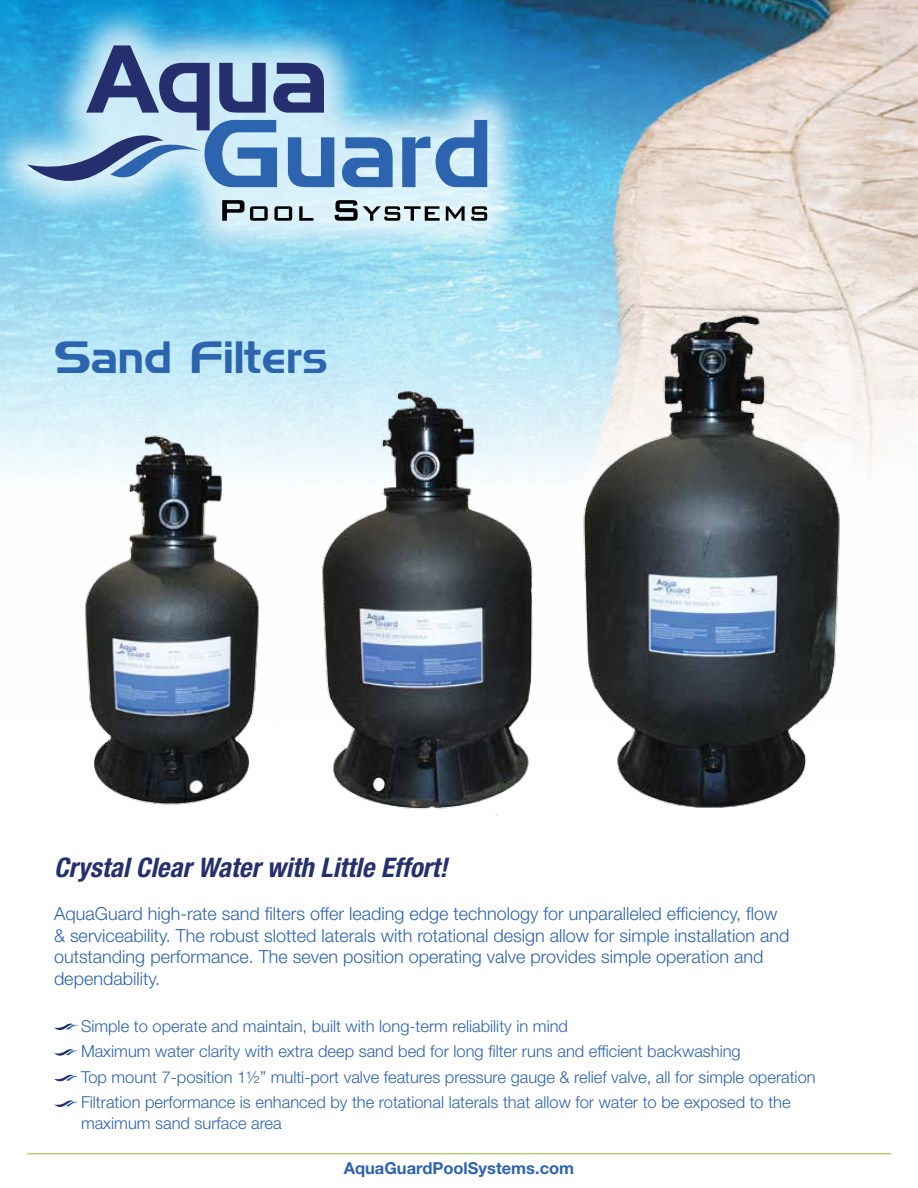
<style>
.page{position:relative;width:918px;height:1188px;background:#fff}
.page>*{position:absolute;margin:0;border:0;box-sizing:border-box;transform-origin:0 0}
.t1{font:45px "Denmark";color:#2d64af}
.t2{font:italic 700 condensed 27px "Helvetica Neue LT Std";color:#25306e}
.t3{font:300 18px/21.6px "Helvetica Neue LT Std";color:#2d64af}
.t4{font:300 16.5px/25.5px "Helvetica Neue LT Std";color:#2d64af}
.t5{font:700 16.5px "Helvetica Neue LT Std";color:#2d64af}
</style>
<div class="page">
<hr style="left:27px;top:1153px;width:864px;height:1px;background:#b4d46f">
<img style="left:0;top:0;width:918px;height:474px">
<div style="left:0;top:1px;width:533px;height:265px;background:#fff;opacity:.75"></div>
<svg style="left:222px;top:200px;width:22px;height:21px"></svg>
<svg style="left:250px;top:206px;width:18px;height:15px"></svg>
<svg style="left:274px;top:206px;width:18px;height:15px"></svg>
<svg style="left:299px;top:206px;width:14px;height:15px"></svg>
<svg style="left:335px;top:200px;width:105px;height:21px;background:#95a4a8"></svg>
<svg style="left:446px;top:206px;width:19px;height:15px"></svg>
<svg style="left:471px;top:206px;width:16px;height:15px"></svg>
<svg style="left:342px;top:137px;width:51px;height:50px;background:#5f8ec5"></svg>
<svg style="left:402px;top:137px;width:28px;height:50px"></svg>
<svg style="left:436px;top:120px;width:51px;height:67px;background:#719ece"></svg>
<svg style="left:27px;top:45px;width:307px;height:142px;background:#80a9cd"></svg>
<img style="left:70px;top:427px;width:218px;height:378px">
<img style="left:305px;top:376px;width:251px;height:440px">
<img style="left:575px;top:311px;width:270px;height:497px">
<svg style="left:54px;top:1023px;width:25px;height:7px"></svg>
<svg style="left:54px;top:1049px;width:25px;height:7px"></svg>
<svg style="left:54px;top:1074px;width:25px;height:7px"></svg>
<svg style="left:54px;top:1100px;width:25px;height:7px"></svg>
<h1 class="t1" style="left:54px;top:330px;width:275px">Sand Filters</h1>
<h2 class="t2" style="left:54px;top:851px;width:395px">Crystal Clear Water with Little Effort!</h2>
<p class="t3" style="left:54px;top:902px;width:737px">AquaGuard high-rate sand filters offer leading edge technology for unparalleled efficiency, flow &amp; serviceability. The robust slotted laterals with rotational design allow for simple installation and outstanding performance. The seven position operating valve provides simple operation and dependability.</p>
<p class="t4" style="left:81px;top:1013px;width:736px">Simple to operate and maintain, built with long-term reliability in mind<br>Maximum water clarity with extra deep sand bed for long filter runs and efficient backwashing<br>Top mount 7-position 1½” multi-port valve features pressure gauge &amp; relief valve, all for simple operation Filtration performance is enhanced by the rotational laterals that allow for water to be exposed to the</p>
<p class="t4" style="left:81px;top:1110px;width:202px">maximum sand surface area</p>
<p class="t5" style="left:344px;top:1158px;width:232px">AquaGuardPoolSystems.com</p>
</div>
